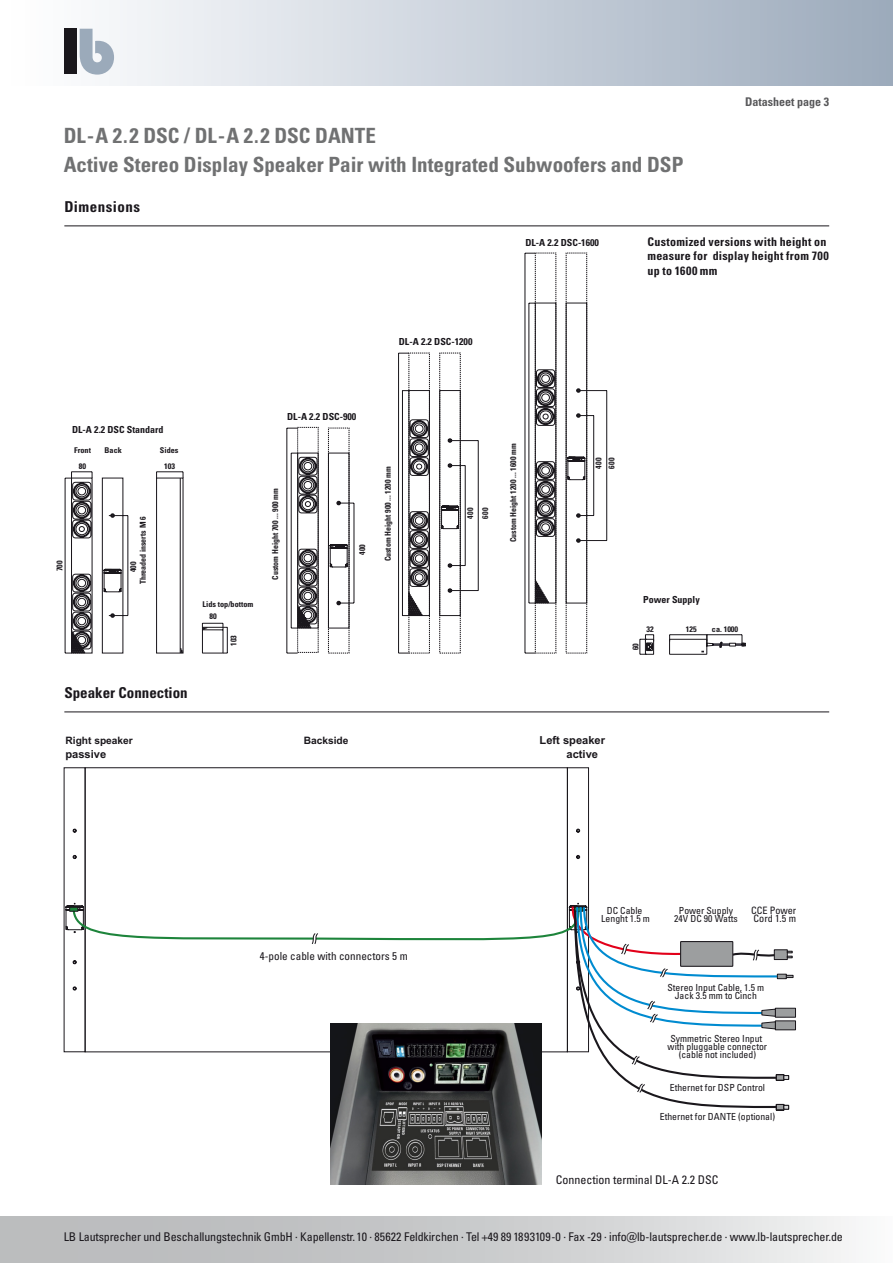
<style>
.page{position:relative;width:893px;height:1263px;background:#fff}
.page>*{position:absolute;margin:0;border:0;box-sizing:border-box;transform-origin:0 0}
.t1{font:700 condensed 21px/28.5px "Univers LT Pro";color:#707172}
.t2{font:700 condensed 15.9px "Univers LT Pro";color:#1a171c}
.t3{font:700 condensed 15px "Univers LT Pro";color:#1a171c}
.t4{font:700 condensed 15px "Univers LT Pro";letter-spacing:.03em;color:#1a171c}
.t5{font:condensed 12px "Univers LT Pro";letter-spacing:-.01em;color:#1a171c}
.t6{font:700 condensed 12px/14.4px "Univers LT Pro";letter-spacing:.02em;color:#1a171c}
.t7{font:700 condensed 12px "Univers LT Pro";color:#58585a}
.t8{font:condensed 11.1px "Univers LT Pro";color:#1a171c}
.t9{font:700 11.1px/14.4px "Arial";color:#1a171c}
.t10{font:700 10.2px "Arial";color:#1a171c}
.t11{font:condensed 10.2px/8.6px "Univers LT Pro";color:#1a171c}
.t12{font:condensed 9.75px/7.9px "Univers LT Pro";color:#1a171c;text-align:center}
.t13{font:700 condensed 9.75px "Univers LT Pro";color:#1a171c}
.t14{font:700 condensed 8.1px/15.1px "Univers LT Pro";color:#1a171c}
.t15{font:700 condensed 7.95px "Univers LT Pro";color:#1a171c}
</style>
<div class="page">
<div style="left:0;top:1216px;width:893px;height:47px;background:linear-gradient(to right,#afb1b3,#edeeee)"></div>
<div style="left:0;top:0;width:893px;height:85px;background:linear-gradient(to right,#fff,#9dabbc)"></div>
<div style="left:64px;top:29px;width:13px;height:45px;background:#1a171c"></div>
<svg style="left:80px;top:29px;width:34px;height:46px"></svg>
<div style="left:567px;top:767px;width:22px;height:285px;border:1px solid #1a171c"></div>
<svg style="left:73px;top:855px;width:3px;height:4px"></svg>
<svg style="left:576px;top:829px;width:4px;height:3px"></svg>
<svg style="left:576px;top:855px;width:4px;height:4px"></svg>
<div style="left:775px;top:1008px;width:21px;height:9px;background:#9c9e9f;border:1px solid #1a171c"></div>
<div style="left:775px;top:1021px;width:20px;height:9px;background:#9c9e9f"></div>
<div style="left:775px;top:1020px;width:21px;height:10px;border:1px solid #1a171c"></div>
<svg style="left:66px;top:903px;width:727px;height:208px"></svg>
<hr style="left:64px;top:225px;width:765px;height:1px;background:#1a171c">
<hr style="left:64px;top:711px;width:765px;height:1px;background:#1a171c">
<svg style="left:317px;top:478px;width:37px;height:175px"></svg>
<svg style="left:72px;top:457px;width:245px;height:196px"></svg>
<svg style="left:448px;top:253px;width:87px;height:187px"></svg>
<svg style="left:448px;top:440px;width:260px;height:214px"></svg>
<svg style="left:640px;top:634px;width:14px;height:21px"></svg>
<hr style="left:670px;top:634px;width:37px;height:1px;background:#1a171c">
<hr style="left:707px;top:634px;width:35px;height:1px;background:#1a171c">
<svg style="left:707px;top:635px;width:39px;height:13px"></svg>
<hr style="left:577px;top:540px;width:30px;height:1px;background:#1a171c">
<hr style="left:606px;top:390px;width:1px;height:150px;background:#1a171c">
<hr style="left:577px;top:390px;width:30px;height:1px;background:#1a171c">
<svg style="left:291px;top:453px;width:58px;height:176px"></svg>
<svg style="left:398px;top:353px;width:63px;height:300px"></svg>
<svg style="left:535px;top:253px;width:59px;height:400px"></svg>
<svg style="left:65px;top:478px;width:163px;height:176px"></svg>
<img style="left:331px;top:1023px;width:210px;height:161px">
<p class="t1" style="left:64px;top:121px;width:621px">DL-A 2.2 DSC / DL-A 2.2 DSC DANTE<br>Active Stereo Display Speaker Pair with Integrated Subwoofers and DSP</p>
<p class="t2" style="left:55px;top:130px;width:146px">DL-A 2.2 DSC Modelle</p>
<p class="t4" style="left:64px;top:197px;width:77px">Dimensions</p>
<p class="t7" style="left:745px;top:95px;width:85px">Datasheet page 3</p>
<p class="t13" style="left:399px;top:335px;width:75px">DL-A 2.2 DSC-1200</p>
<p class="t13" style="left:525px;top:236px;width:75px">DL-A 2.2 DSC-1600</p>
<p class="t6" style="left:647px;top:234px;width:183px">Customized versions with height on measure for display height from 700 up to 1600 mm</p>
<p class="t13" style="left:72px;top:423px;width:93px">DL-A 2.2 DSC Standard</p>
<p class="t15" style="left:74px;top:445px;width:18px">Front</p>
<p class="t15" style="left:105px;top:445px;width:19px">Back</p>
<p class="t15" style="left:160px;top:445px;width:20px">Sides</p>
<p class="t15" style="left:79px;top:461px;width:9px">80</p>
<p class="t15" style="left:164px;top:461px;width:12px">103</p>
<p class="t14" style="left:135px;top:584px;width:69px;rotate:-90deg">Threaded inserts M 6</p>
<p class="t14" style="left:52px;top:571px;width:12px;rotate:-90deg">700</p>
<p class="t14" style="left:126px;top:572px;width:12px;rotate:-90deg">400</p>
<p class="t15" style="left:203px;top:599px;width:52px">Lids top/bottom</p>
<p class="t15" style="left:209px;top:611px;width:9px">80</p>
<p class="t14" style="left:226px;top:646px;width:12px;rotate:-90deg">103</p>
<p class="t3" style="left:64px;top:683px;width:125px">Speaker Connection</p>
<p class="t13" style="left:287px;top:410px;width:71px">DL-A 2.2 DSC-900</p>
<p class="t14" style="left:267px;top:580px;width:93px;rotate:-90deg">Custom Height 700 ... 900 mm</p>
<p class="t14" style="left:355px;top:555px;width:12px;rotate:-90deg">400</p>
<p class="t10" style="left:65px;top:733px;width:69px">Right speaker</p>
<p class="t10" style="left:304px;top:734px;width:46px">Backside</p>
<p class="t9" style="left:65px;top:747px;width:42px">passive</p>
<p class="t14" style="left:380px;top:561px;width:97px;rotate:-90deg">Custom Height 900 ... 1200 mm</p>
<p class="t14" style="left:462px;top:518px;width:12px;rotate:-90deg">400<br>600</p>
<p class="t14" style="left:505px;top:542px;width:100px;rotate:-90deg">Custom Height 1200 ... 1600 mm</p>
<p class="t14" style="left:592px;top:468px;width:12px;line-height:12.9px;rotate:-90deg">400<br>600</p>
<p class="t13" style="left:643px;top:594px;width:58px">Power Supply</p>
<p class="t15" style="left:646px;top:624px;width:9px">32</p>
<p class="t14" style="left:628px;top:650px;width:9px;rotate:-90deg">60</p>
<p class="t15" style="left:686px;top:624px;width:12px">125</p>
<p class="t15" style="left:712px;top:624px;width:28px">ca. 1000</p>
<p class="t9" style="left:566px;top:733px;width:40px;text-indent:-27px">Left speaker active</p>
<p class="t8" style="left:260px;top:949px;width:149px">4-pole cable with connectors 5 m</p>
<p class="t12" style="left:601px;top:906px;width:50px">DC Cable<br>Lenght 1.5 m</p>
<p class="t12" style="left:674px;top:906px;width:65px">Power Supply<br>24V DC 90 Watts</p>
<p class="t11" style="left:751px;top:905px;width:47px">CCE Power<br>Cord 1.5 m</p>
<p class="t12" style="left:667px;top:983px;width:98px">Stereo Input Cable, 1.5 m<br>Jack 3.5 mm to Cinch</p>
<p class="t12" style="left:668px;top:1035px;width:101px">Symmetric Stereo Input with pluggable connector (cable not included)</p>
<p class="t12" style="left:670px;top:1083px;width:97px">Ethernet for DSP Control</p>
<p class="t12" style="left:660px;top:1112px;width:117px">Ethernet for DANTE (optional)</p>
<p class="t5" style="left:556px;top:1172px;width:164px">Connection terminal DL-A 2.2 DSC</p>
<p class="t5" style="left:64px;top:1229px;width:781px">LB Lautsprecher und Beschallungstechnik GmbH · Kapellenstr. 10 · 85622 Feldkirchen · Tel +49 89 1893109-0 · Fax -29 · info@lb-lautsprecher.de · www.lb-lautsprecher.de</p>
</div>
